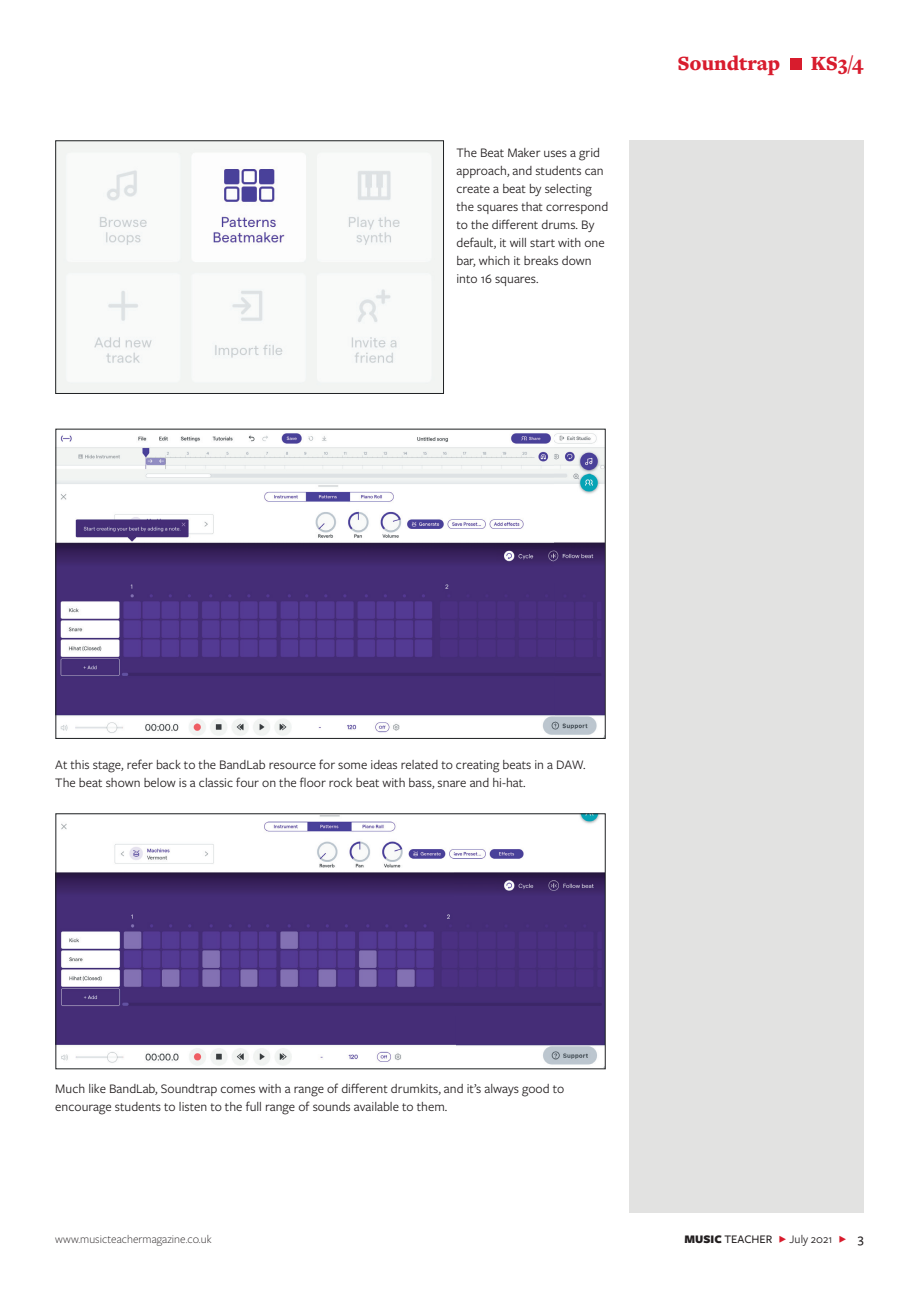
<style>
.page{position:relative;width:919px;height:1289px;background:#fff}
.page>*{position:absolute;margin:0;border:0;box-sizing:border-box;transform-origin:0 0}
.t1{font:900 21px "Freight Text Pro";color:#d81c2d}
.t2{font:13.5px/18px "Freight Sans Pro";color:#231f20}
.t3{font:300 12px "Freight Sans Pro";color:#231f20}
.t4{font:12px "Freight Sans Pro";color:#231f20}
.s1{font-weight:900}
.s2{font-weight:500}
.s3{color:#d81c2d}
.s4{font-weight:500;font-size:13.5px}
</style>
<div class="page">
<div style="left:789px;top:59px;width:12px;height:11px;background:#d81c2d"></div>
<div style="left:629px;top:140px;width:234px;height:1072px;background:#e2e2e1"></div>
<img style="left:57px;top:143px;width:384px;height:248px">
<img style="left:58px;top:433px;width:545px;height:303px">
<img style="left:58px;top:815px;width:545px;height:251px">
<div style="left:56px;top:813px;width:549px;height:255px;border:1px solid #1f2123"></div>
<p class="t2" style="left:456px;top:143px;width:153px">The Beat Maker uses a grid approach, and students can create a beat by selecting the squares that correspond to the different drums. By default, it will start with one bar, which it breaks down into 16 squares.</p>
<h1 class="t1" style="left:677px;top:49px;width:104px">Soundtrap</h1>
<h1 class="t1" style="left:810px;top:49px;width:53px">KS3/4</h1>
<p class="t2" style="left:55px;top:755px;width:532px">At this stage, refer back to the BandLab resource for some ideas related to creating beats in a DAW.<br>The beat shown below is a classic four on the floor rock beat with bass, snare and hi-hat.</p>
<p class="t2" style="left:55px;top:1079px;width:510px">Much like BandLab, Soundtrap comes with a range of different drumkits, and it’s always good to encourage students to listen to the full range of sounds available to them.</p>
<p class="t3" style="left:55px;top:1230px;width:158px">www.musicteachermagazine.co.uk</p>
<p class="t4" style="left:684px;top:1230px;width:181px"><span class="s1">MUSIC</span> <span class="s2">TEACHER</span> <span class="s3">F</span> July 2021 <span class="s3">F</span> <span class="s4">3</span></p>
</div>
